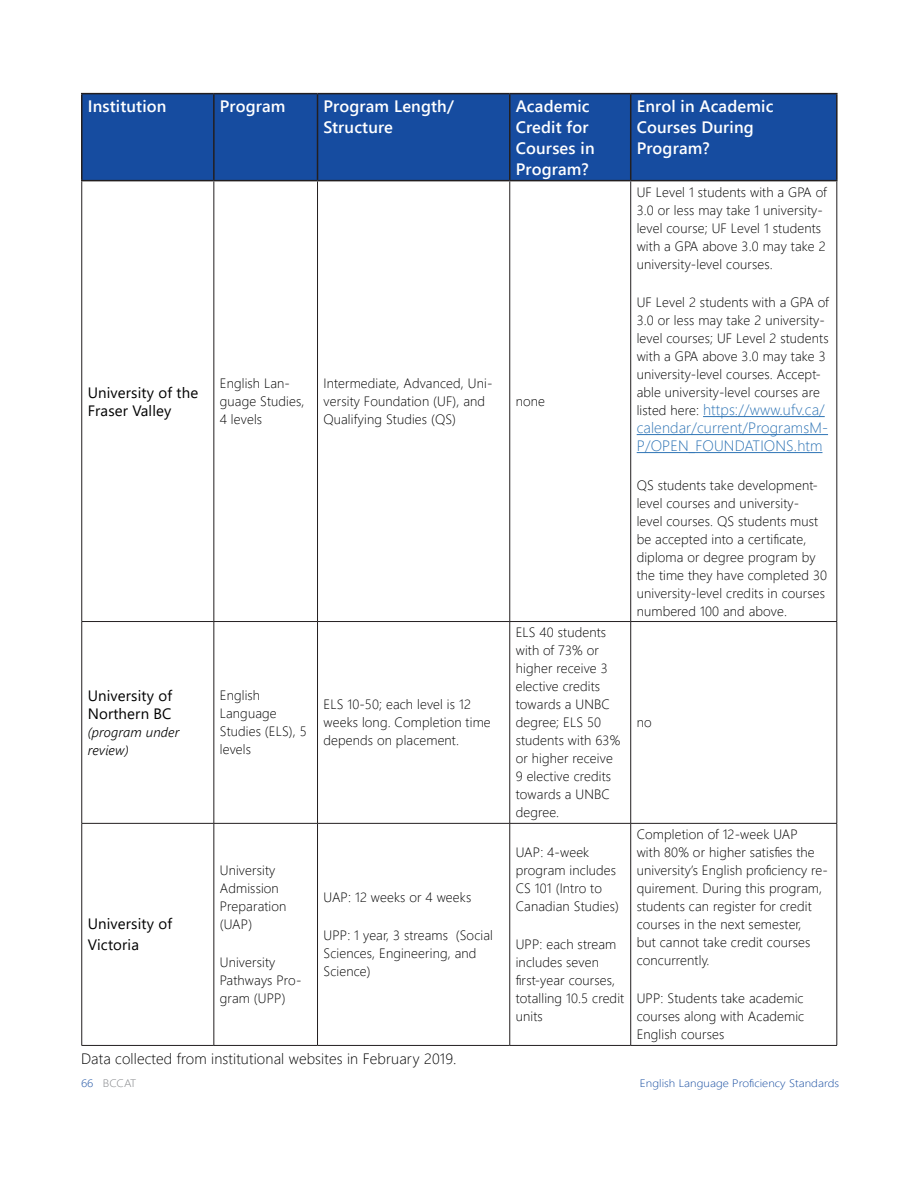
<style>
.page{position:relative;width:918px;height:1188px;background:#fff}
.page>*{position:absolute;margin:0;border:0;box-sizing:border-box;transform-origin:0 0}
.t1{font:600 16.5px/21px "Segoe UI";letter-spacing:.01em;color:#fff}
.t2{font:300 15px/18px "Segoe UI";letter-spacing:.01em;color:#2e74b5}
.t3{font:15px/18px "Segoe UI";letter-spacing:.01em;color:#000}
.t4{font:300 15px "Segoe UI";letter-spacing:.01em;color:#000}
.t5{font:300 13.5px/18px "Segoe UI";letter-spacing:.01em;color:#000}
.t6{font:italic 300 13.5px/18px "Segoe UI";letter-spacing:.01em;color:#000}
.t7{font:300 10.8px "Segoe UI";letter-spacing:.005em;color:#164ca0;scale:1.11 1}
.t8{font:300 10.8px "Segoe UI";letter-spacing:.005em;color:#828487;scale:1.11 1}
.s1{font-size:13.5px;color:#000}
.s2{color:#164ca0}
</style>
<div class="page">
<div style="left:82px;top:94px;width:754px;height:86px;background:#164ca0"></div>
<hr style="left:81px;top:93px;width:133px;height:1px;background:#231f20">
<hr style="left:81px;top:94px;width:1px;height:86px;background:#231f20">
<hr style="left:214px;top:93px;width:104px;height:1px;background:#231f20">
<hr style="left:213px;top:94px;width:2px;height:86px;background:#231f20">
<hr style="left:318px;top:93px;width:192px;height:1px;background:#231f20">
<hr style="left:317px;top:94px;width:1px;height:86px;background:#231f20">
<hr style="left:510px;top:93px;width:121px;height:1px;background:#231f20">
<hr style="left:509px;top:94px;width:2px;height:86px;background:#231f20">
<hr style="left:631px;top:93px;width:207px;height:1px;background:#231f20">
<hr style="left:630px;top:94px;width:1px;height:86px;background:#231f20">
<hr style="left:836px;top:94px;width:2px;height:86px;background:#231f20">
<hr style="left:81px;top:180px;width:133px;height:1px;background:#231f20">
<hr style="left:214px;top:180px;width:104px;height:1px;background:#231f20">
<hr style="left:318px;top:180px;width:192px;height:1px;background:#231f20">
<hr style="left:510px;top:180px;width:121px;height:1px;background:#231f20">
<hr style="left:631px;top:180px;width:207px;height:1px;background:#231f20">
<hr style="left:81px;top:181px;width:1px;height:440px;background:#231f20">
<hr style="left:214px;top:181px;width:1px;height:440px;background:#231f20">
<hr style="left:317px;top:181px;width:1px;height:440px;background:#231f20">
<hr style="left:510px;top:181px;width:1px;height:440px;background:#231f20">
<hr style="left:630px;top:181px;width:1px;height:440px;background:#231f20">
<hr style="left:837px;top:181px;width:1px;height:440px;background:#231f20">
<hr style="left:82px;top:621px;width:132px;height:1px;background:#231f20">
<hr style="left:81px;top:622px;width:1px;height:201px;background:#231f20">
<hr style="left:214px;top:621px;width:104px;height:1px;background:#231f20">
<hr style="left:214px;top:622px;width:1px;height:201px;background:#231f20">
<hr style="left:318px;top:621px;width:192px;height:1px;background:#231f20">
<hr style="left:317px;top:622px;width:1px;height:201px;background:#231f20">
<hr style="left:510px;top:621px;width:121px;height:1px;background:#231f20">
<hr style="left:510px;top:622px;width:1px;height:201px;background:#231f20">
<hr style="left:631px;top:621px;width:206px;height:1px;background:#231f20">
<hr style="left:630px;top:622px;width:1px;height:201px;background:#231f20">
<hr style="left:837px;top:622px;width:1px;height:201px;background:#231f20">
<hr style="left:82px;top:823px;width:132px;height:1px;background:#231f20">
<hr style="left:81px;top:824px;width:1px;height:221px;background:#231f20">
<hr style="left:214px;top:823px;width:104px;height:1px;background:#231f20">
<hr style="left:214px;top:824px;width:1px;height:221px;background:#231f20">
<hr style="left:318px;top:823px;width:192px;height:1px;background:#231f20">
<hr style="left:317px;top:824px;width:1px;height:221px;background:#231f20">
<hr style="left:510px;top:823px;width:121px;height:1px;background:#231f20">
<hr style="left:510px;top:824px;width:1px;height:221px;background:#231f20">
<hr style="left:631px;top:823px;width:206px;height:1px;background:#231f20">
<hr style="left:630px;top:824px;width:1px;height:221px;background:#231f20">
<hr style="left:837px;top:824px;width:1px;height:221px;background:#231f20">
<hr style="left:82px;top:1045px;width:132px;height:1px;background:#231f20">
<hr style="left:214px;top:1045px;width:104px;height:1px;background:#231f20">
<hr style="left:318px;top:1045px;width:192px;height:1px;background:#231f20">
<hr style="left:510px;top:1045px;width:121px;height:1px;background:#231f20">
<hr style="left:631px;top:1045px;width:206px;height:1px;background:#231f20">
<hr style="left:703px;top:416px;width:122px;height:1px;background:#2e74b5">
<hr style="left:637px;top:434px;width:191px;height:1px;background:#2e74b5">
<hr style="left:637px;top:452px;width:185px;height:1px;background:#2e74b5">
<p class="t1" style="left:88px;top:94px;width:80px">Institution</p>
<p class="t1" style="left:220px;top:94px;width:67px">Program</p>
<p class="t1" style="left:324px;top:94px;width:132px">Program Length/<br>Structure</p>
<p class="t1" style="left:516px;top:94px;width:80px">Academic<br>Credit for<br>Courses in<br>Program?</p>
<p class="t1" style="left:637px;top:94px;width:138px">Enrol in Academic<br>Courses During<br>Program?</p>
<p class="t3" style="left:88px;top:382px;width:112px">University of the<br>Fraser Valley</p>
<p class="t5" style="left:220px;top:373px;width:86px">English Lan&shy;guage Studies,<br>4 levels</p>
<p class="t5" style="left:324px;top:373px;width:170px">Intermediate, Advanced, Uni&shy;versity Foundation (UF), and<br>Qualifying Studies (QS)</p>
<p class="t3" style="left:88px;top:685px;width:86px">University of<br>Northern BC</p>
<p class="t6" style="left:88px;top:722px;width:93px">(program under review)</p>
<p class="t5" style="left:220px;top:685px;width:88px">English<br>Language<br>Studies (ELS), 5 levels</p>
<p class="t5" style="left:324px;top:694px;width:169px">ELS 10-50; each level is 12 weeks long. Completion time depends on placement.</p>
<p class="t3" style="left:88px;top:912px;width:86px;line-height:21px">University of<br>Victoria</p>
<p class="t5" style="left:220px;top:860px;width:68px">University<br>Admission<br>Preparation (UAP)</p>
<p class="t5" style="left:220px;top:952px;width:83px">University<br>Pathways Pro&shy;gram (UPP)</p>
<p class="t5" style="left:324px;top:887px;width:149px">UAP: 12 weeks or 4 weeks</p>
<p class="t5" style="left:324px;top:925px;width:171px">UPP: 1 year, 3 streams (Social<br>Sciences, Engineering, and<br>Science)</p>
<p class="t4" style="left:81px;top:1044px;width:377px">Data collected from institutional websites in February 2019.</p>
<p class="t5" style="left:516px;top:391px;width:31px">none</p>
<p class="t5" style="left:516px;top:622px;width:106px">ELS 40 students with of 73% or higher receive 3 elective credits towards a UNBC degree; ELS 50 students with 63% or higher receive<br>9 elective credits towards a UNBC degree.</p>
<p class="t5" style="left:516px;top:842px;width:105px">UAP: 4-week program includes<br>CS 101 (Intro to<br>Canadian Studies)</p>
<p class="t5" style="left:516px;top:934px;width:110px">UPP: each stream includes seven first-year courses, totalling 10.5 credit units</p>
<p class="t5" style="left:637px;top:182px;width:192px">UF Level 1 students with a GPA of<br>3.0 or less may take 1 university&shy;level course; UF Level 1 students with a GPA above 3.0 may take 2 university-level courses.</p>
<p class="t5" style="left:637px;top:292px;width:194px">UF Level 2 students with a GPA of 3.0 or less may take 2 university&shy;level courses; UF Level 2 students with a GPA above 3.0 may take 3 university-level courses. Accept&shy;able university-level courses are</p>
<p class="t2" style="left:637px;top:400px;width:193px"><span class="s1">listed here:</span> https://www.ufv.ca/ calendar/current/ProgramsM-<br>P/OPEN_FOUNDATIONS.htm</p>
<p class="t5" style="left:637px;top:474px;width:192px">QS students take development&shy;level courses and university&shy;level courses. QS students must be accepted into a certificate, diploma or degree program by the time they have completed 30 university-level credits in courses numbered 100 and above.</p>
<p class="t5" style="left:637px;top:712px;width:16px">no</p>
<p class="t5" style="left:637px;top:824px;width:193px">Completion of 12-week UAP<br>with 80% or higher satisfies the university’s English proficiency re&shy;quirement. During this program, students can register for credit courses in the next semester,<br>but cannot take credit courses concurrently.</p>
<p class="t5" style="left:637px;top:988px;width:169px;text-align:justify">UPP: Students take academic courses along with Academic English courses</p>
<p class="t8" style="left:81px;top:1073px;width:51px"><span class="s2">66</span> BCCAT</p>
<p class="t7" style="left:640px;top:1073px;width:181px">English Language Proficiency Standards</p>
</div>
